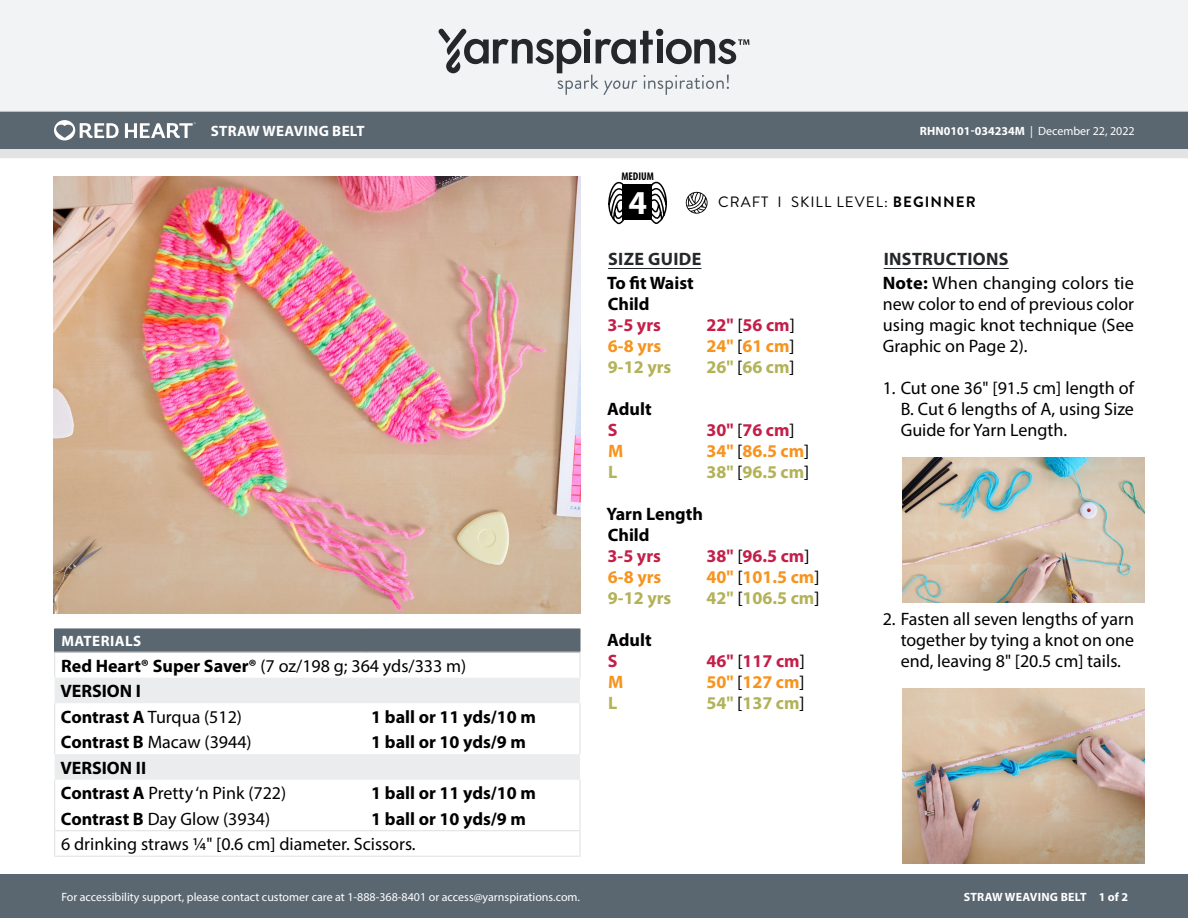
<style>
.page{position:relative;width:1188px;height:918px;background:#fff}
.page>*{position:absolute;margin:0;border:0;box-sizing:border-box;transform-origin:0 0}
.t1{font:700 33.6px "Myriad Pro";color:#fff}
.Body_-__Auto_Style_w{font:18px/21px "Myriad Pro";color:#000;text-align:justify}
.Material_-__Colors_i{font:18px "Myriad Pro";color:#000}
.Material_-__Colors_i-2{font:700 18px "Myriad Pro";color:#000}
.SIZES_-_Color_Coded{font:700 18px "Myriad Pro";color:#b2b258}
.SIZES_-_Color_Coded-2{font:700 18px "Myriad Pro";color:#f7941e}
.SIZES_-_Color_Coded-3{font:700 18px "Myriad Pro";color:#c31f49}
.Materials_-_Brand{font:18px "Myriad Pro";color:#000}
.Materials_-_Needle{font:18px "Myriad Pro";color:#000}
.SIZES_-_Color_Coded-4{font:700 18px "Myriad Pro";color:#000}
.Body_-_HEADERS_-_Und{font:700 18px "Myriad Pro";letter-spacing:.02em;color:#24282a}
.Materials_-_Brand-2{font:700 18px "Myriad Pro";color:#000}
.Materials_-__Header{font:700 15px "Myriad Pro";letter-spacing:.02em;color:#fff}
.Type_of_pattern___Sk{font:15px "Brandon Grotesque";letter-spacing:.07em;color:#000}
.t2{font:12px "Myriad Pro";color:#fff}
.t3{font:700 12px "Myriad Pro";letter-spacing:.02em;color:#fff}
.t4{font:700 condensed 11.25px "Myriad Pro";color:#000}
.s1{font-weight:700}
.s2{font-weight:400;color:#000}
</style>
<div class="page">
<div style="left:0;top:875px;width:1188px;height:43px;background:#5a6670"></div>
<div style="left:0;top:149px;width:1188px;height:9px;background:#e4e3e3"></div>
<div style="left:0;top:111px;width:1188px;height:38px;background:#5a6670"></div>
<div style="left:0;top:0;width:1188px;height:112px;background:#f2f3f4"></div>
<svg style="left:438px;top:29px;width:311px;height:66px"></svg>
<svg style="left:685px;top:192px;width:23px;height:22px"></svg>
<svg style="left:608px;top:181px;width:18px;height:43px"></svg>
<svg style="left:649px;top:181px;width:18px;height:43px"></svg>
<div style="left:622px;top:185px;width:30px;height:35px;background:#000"></div>
<svg style="left:54px;top:120px;width:65px;height:20px"></svg>
<svg style="left:125px;top:122px;width:71px;height:16px"></svg>
<img style="left:54px;top:177px;width:527px;height:436px">
<hr style="left:608px;top:268px;width:94px;height:1px;background:#24282a">
<hr style="left:884px;top:268px;width:125px;height:1px;background:#24282a">
<img style="left:902px;top:458px;width:242px;height:145px">
<img style="left:902px;top:688px;width:242px;height:176px">
<div style="left:55px;top:629px;width:525px;height:23px;background:#5a6670"></div>
<svg style="left:55px;top:678px;width:525px;height:102px;fill:#f0f1f2"></svg>
<svg style="left:580px;top:629px;width:1px;height:23px"></svg>
<svg style="left:54px;top:629px;width:1px;height:49px"></svg>
<hr style="left:54px;top:652px;width:313px;height:1px;background:#e4e3e3">
<hr style="left:367px;top:652px;width:214px;height:1px;background:#e4e3e3">
<hr style="left:579px;top:653px;width:2px;height:25px;background:#e4e3e3">
<svg style="left:54px;top:703px;width:1px;height:51px"></svg>
<hr style="left:579px;top:703px;width:2px;height:26px;background:#e4e3e3">
<hr style="left:579px;top:729px;width:2px;height:25px;background:#e4e3e3">
<hr style="left:579px;top:780px;width:2px;height:25px;background:#e4e3e3">
<hr style="left:579px;top:805px;width:2px;height:25px;background:#e4e3e3">
<svg style="left:54px;top:780px;width:1px;height:76px"></svg>
<hr style="left:54px;top:830px;width:313px;height:1px;background:#e4e3e3">
<hr style="left:367px;top:830px;width:214px;height:1px;background:#e4e3e3">
<hr style="left:579px;top:831px;width:2px;height:25px;background:#e4e3e3">
<hr style="left:54px;top:856px;width:313px;height:1px;background:#e4e3e3">
<hr style="left:367px;top:856px;width:214px;height:1px;background:#e4e3e3">
<p class="Materials_-__Header" style="left:211px;top:121px;width:155px">STRAW WEAVING BELT</p>
<p class="Materials_-__Header" style="left:61px;top:631px;width:81px">MATERIALS</p>
<p class="Materials_-_Brand" style="left:61px;top:655px;width:407px"><span class="s1">Red Heart® Super Saver®</span> (7 oz/198 g; 364 yds/333 m)</p>
<p class="Materials_-_Brand-2" style="left:60px;top:679px;width:82px">VERSION I</p>
<p class="Material_-__Colors_i" style="left:61px;top:706px;width:183px"><span class="s1">Contrast A</span> Turqua (512)</p>
<p class="Material_-__Colors_i-2" style="left:371px;top:705px;width:166px">1 ball or 11 yds/10 m</p>
<p class="Material_-__Colors_i" style="left:61px;top:731px;width:192px"><span class="s1">Contrast B</span> Macaw (3944)</p>
<p class="Material_-__Colors_i-2" style="left:371px;top:730px;width:156px">1 ball or 10 yds/9 m</p>
<p class="Materials_-_Brand-2" style="left:60px;top:756px;width:87px">VERSION II</p>
<p class="Material_-__Colors_i" style="left:61px;top:782px;width:227px"><span class="s1">Contrast A</span> Pretty ‘n Pink (722)</p>
<p class="Material_-__Colors_i-2" style="left:371px;top:781px;width:166px">1 ball or 11 yds/10 m</p>
<p class="Material_-__Colors_i" style="left:61px;top:808px;width:211px"><span class="s1">Contrast B</span> Day Glow (3934)</p>
<p class="Material_-__Colors_i-2" style="left:371px;top:807px;width:156px">1 ball or 10 yds/9 m</p>
<p class="Materials_-_Needle" style="left:61px;top:833px;width:356px">6 drinking straws ¼" [0.6 cm] diameter. Scissors.</p>
<p class="t4" style="left:621px;top:169px;width:34px">MEDIUM</p>
<h1 class="t1" style="left:629px;top:180px;width:20px">4</h1>
<p class="t2" style="left:920px;top:124px;width:217px"><span class="s1">RHN0101-034234M</span> | December 22, 2022</p>
<p class="Type_of_pattern___Sk" style="left:718px;top:192px;width:259px">CRAFT I SKILL LEVEL: <span class="s1">BEGINNER</span></p>
<p class="Body_-_HEADERS_-_Und" style="left:608px;top:248px;width:95px">SIZE GUIDE</p>
<p class="SIZES_-_Color_Coded-4" style="left:607px;top:272px;width:88px">To fit Waist</p>
<p class="SIZES_-_Color_Coded-4" style="left:608px;top:293px;width:43px">Child</p>
<p class="SIZES_-_Color_Coded-3" style="left:608px;top:314px;width:55px">3-5 yrs</p>
<p class="SIZES_-_Color_Coded-3" style="left:707px;top:314px;width:90px">22" <span class="s2">[</span>56 cm<span class="s2">]</span></p>
<p class="SIZES_-_Color_Coded-2" style="left:608px;top:335px;width:55px">6-8 yrs</p>
<p class="SIZES_-_Color_Coded-2" style="left:707px;top:335px;width:90px">24" <span class="s2">[</span>61 cm<span class="s2">]</span></p>
<p class="SIZES_-_Color_Coded" style="left:608px;top:356px;width:65px">9-12 yrs</p>
<p class="SIZES_-_Color_Coded" style="left:707px;top:356px;width:90px">26" <span class="s2">[</span>66 cm<span class="s2">]</span></p>
<p class="SIZES_-_Color_Coded-4" style="left:607px;top:398px;width:46px">Adult</p>
<p class="SIZES_-_Color_Coded-3" style="left:608px;top:419px;width:11px">S</p>
<p class="SIZES_-_Color_Coded-3" style="left:706px;top:419px;width:90px">30" <span class="s2">[</span>76 cm<span class="s2">]</span></p>
<p class="SIZES_-_Color_Coded-2" style="left:608px;top:440px;width:17px">M</p>
<p class="SIZES_-_Color_Coded-2" style="left:706px;top:440px;width:104px">34" <span class="s2">[</span>86.5 cm<span class="s2">]</span></p>
<p class="SIZES_-_Color_Coded" style="left:608px;top:461px;width:11px">L</p>
<p class="SIZES_-_Color_Coded" style="left:706px;top:461px;width:104px">38" <span class="s2">[</span>96.5 cm<span class="s2">]</span></p>
<p class="SIZES_-_Color_Coded-4" style="left:606px;top:503px;width:98px">Yarn Length</p>
<p class="SIZES_-_Color_Coded-4" style="left:608px;top:524px;width:43px">Child</p>
<p class="SIZES_-_Color_Coded-3" style="left:608px;top:545px;width:55px">3-5 yrs</p>
<p class="SIZES_-_Color_Coded-3" style="left:707px;top:545px;width:105px">38" <span class="s2">[</span>96.5 cm<span class="s2">]</span></p>
<p class="SIZES_-_Color_Coded-2" style="left:608px;top:566px;width:55px">6-8 yrs</p>
<p class="SIZES_-_Color_Coded-2" style="left:707px;top:566px;width:115px">40" <span class="s2">[</span>101.5 cm<span class="s2">]</span></p>
<p class="SIZES_-_Color_Coded" style="left:608px;top:587px;width:65px">9-12 yrs</p>
<p class="SIZES_-_Color_Coded" style="left:707px;top:587px;width:115px">42" <span class="s2">[</span>106.5 cm<span class="s2">]</span></p>
<p class="SIZES_-_Color_Coded-4" style="left:607px;top:629px;width:46px">Adult</p>
<p class="SIZES_-_Color_Coded-3" style="left:608px;top:650px;width:11px">S</p>
<p class="SIZES_-_Color_Coded-3" style="left:706px;top:650px;width:100px">46" <span class="s2">[</span>117 cm<span class="s2">]</span></p>
<p class="SIZES_-_Color_Coded-2" style="left:608px;top:671px;width:17px">M</p>
<p class="SIZES_-_Color_Coded-2" style="left:706px;top:671px;width:100px">50" <span class="s2">[</span>127 cm<span class="s2">]</span></p>
<p class="SIZES_-_Color_Coded" style="left:608px;top:692px;width:11px">L</p>
<p class="SIZES_-_Color_Coded" style="left:706px;top:692px;width:100px">54" <span class="s2">[</span>137 cm<span class="s2">]</span></p>
<p class="Body_-_HEADERS_-_Und" style="left:884px;top:248px;width:126px">INSTRUCTIONS</p>
<p class="Body_-__Auto_Style_w" style="left:883px;top:273px;width:253px"><span class="s1">Note:</span> When changing colors tie new color to end of previous color using magic knot technique (See Graphic on Page 2).</p>
<p class="Body_-__Auto_Style_w" style="left:901px;top:378px;width:235px;text-indent:-18px">1. Cut one 36" [91.5 cm] length of B. Cut 6 lengths of A, using Size Guide for Yarn Length.</p>
<p class="Body_-__Auto_Style_w" style="left:901px;top:609px;width:235px;text-indent:-18px">2. Fasten all seven lengths of yarn together by tying a knot on one end, leaving 8" [20.5 cm] tails.</p>
<p class="t2" style="left:61px;top:889px;width:520px">For accessibility support, please contact customer care at 1-888-368-8401 or access@yarnspirations.com.</p>
<p class="t3" style="left:964px;top:889px;width:166px">STRAW WEAVING BELT 1 of 2</p>
</div>
